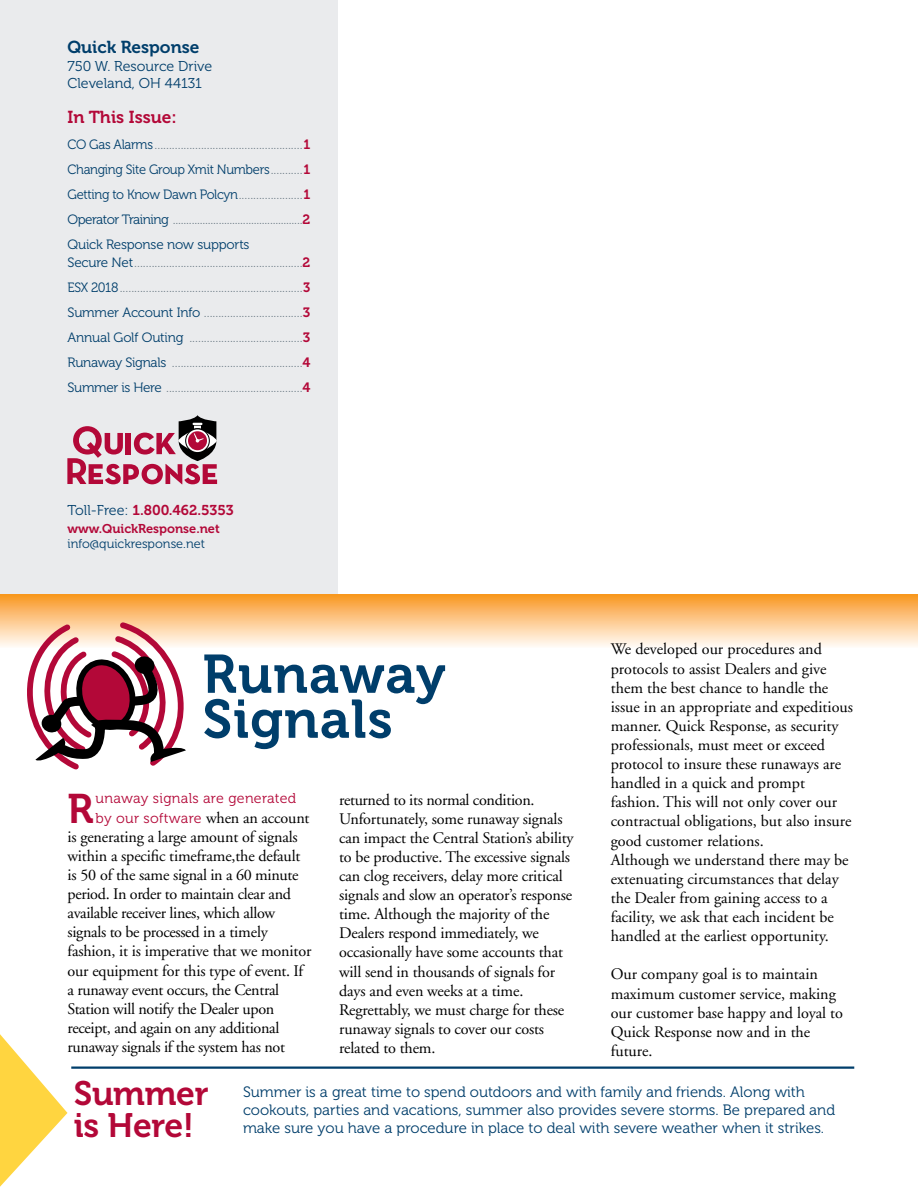
<style>
.page{position:relative;width:918px;height:1188px;background:#fff}
.page>*{position:absolute;margin:0;border:0;box-sizing:border-box;transform-origin:0 0}
.t1{font:54px/45px "Museo 700";letter-spacing:.015em;color:#003e6b}
.t2{font:41.25px "Museo 700";color:#b30838}
.t3{font:33.75px/31.5px "Museo 700";letter-spacing:-.01em;color:#b30838}
.t4{font:17.25px "Museo 700";color:#003e6b}
.t5{font:17.25px "Museo 700";color:#b30838}
.t6{font:16.2px/19px "Adobe Garamond";letter-spacing:-.01em;color:#000}
.t7{font:15px/18px "Museo 300";color:#003e6b}
.t8{font:14.25px/19px "Museo 300";letter-spacing:.02em;color:#b30838}
.t9{font:14.25px/17.1px "Museo 300";color:#003e6b}
.t10{font:14.25px "Museo 700";color:#b30838}
.t11{font:13.5px/25px "Museo 300";letter-spacing:-.025em;color:#72808a;text-align:justify}
.t12{font:12.75px "Museo 300";color:#003e6b}
.t13{font:12.75px "Museo 700";color:#b30838}
.s1{color:#003e6b}
.s2{font-family:"Museo 700";color:#b30838}
.s3{font-family:"Museo 300";color:#003e6b}
.s4{font-family:"Adobe Garamond";font-size:16.2px;color:#000}
</style>
<div class="page">
<div style="left:0;top:594px;width:918px;height:54px;background:linear-gradient(to bottom,#f99620,#fffbf7)"></div>
<div style="left:0;top:0;width:338px;height:594px;background:#eaebed"></div>
<svg style="left:68px;top:415px;width:149px;height:69px"></svg>
<svg style="left:0;top:1034px;width:68px;height:153px"></svg>
<hr style="left:71px;top:1066px;width:783px;height:3px;background:#003e6b">
<svg style="left:27px;top:618px;width:165px;height:152px"></svg>
<p class="t4" style="left:68px;top:38px;width:134px">Quick Response</p>
<p class="t9" style="left:68px;top:57px;width:146px">750 W. Resource Drive<br>Cleveland, OH 44131</p>
<p class="t5" style="left:68px;top:107px;width:111px">In This Issue:</p>
<p class="t11" style="left:67px;top:132px;width:245px"><span class="s1">CO Gas Alarms</span> ...................................................<span class="s2">1<br></span><span class="s1">Changing Site Group Xmit Numbers</span>...........<span class="s2">1<br></span><span class="s1">Getting to Know Dawn Polcyn</span>......................<span class="s2">1<br></span><span class="s1">Operator Training</span> ................................................<span class="s2">2<br></span><span class="s1">Quick Response now supports</span></p>
<p class="t11" style="left:67px;top:250px;width:245px"><span class="s1">Secure Net</span>..........................................................<span class="s2">2<br></span><span class="s1">ESX 2018</span>...............................................................<span class="s2">3<br></span><span class="s1">Summer Account Info</span> ..................................<span class="s2">3<br></span><span class="s1">Annual Golf Outing</span> .......................................<span class="s2">3<br></span><span class="s1">Runaway Signals</span> .............................................<span class="s2">4<br></span><span class="s1">Summer is Here</span> ...............................................<span class="s2">4</span></p>
<p class="t10" style="left:68px;top:502px;width:168px"><span class="s3">Toll-Free:</span> 1.800.462.5353</p>
<p class="t13" style="left:68px;top:522px;width:154px">www.QuickResponse.net</p>
<p class="t12" style="left:68px;top:537px;width:139px">info@quickresponse.net</p>
<h1 class="t1" style="left:202px;top:652px;width:245px">Runaway<br>Signals</h1>
<h2 class="t2" style="left:68px;top:785px;width:28px">R</h2>
<p class="t8" style="left:96px;top:789px;width:215px">unaway signals are generated by our software <span class="s4">when an account</span></p>
<p class="t6" style="left:68px;top:827px;width:245px">is generating a large amount of signals within a specific timeframe,the default is 50 of the same signal in a 60 minute period. In order to maintain clear and available receiver lines, which allow signals to be processed in a timely fashion, it is imperative that we monitor our equipment for this type of event. If a runaway event occurs, the Central Station will notify the Dealer upon receipt, and again on any additional runaway signals if the system has not</p>
<p class="t6" style="left:339px;top:790px;width:236px">returned to its normal condition.<br>Unfortunately, some runaway signals can impact the Central Station’s ability to be productive. The excessive signals can clog receivers, delay more critical signals and slow an operator’s response time. Although the majority of the Dealers respond immediately, we occasionally have some accounts that will send in thousands of signals for days and even weeks at a time.<br>Regrettably, we must charge for these runaway signals to cover our costs related to them.</p>
<p class="t6" style="left:611px;top:640px;width:244px">We developed our procedures and protocols to assist Dealers and give them the best chance to handle the issue in an appropriate and expeditious manner. Quick Response, as security professionals, must meet or exceed protocol to insure these runaways are handled in a quick and prompt fashion. This will not only cover our contractual obligations, but also insure good customer relations.<br>Although we understand there may be extenuating circumstances that delay the Dealer from gaining access to a facility, we ask that each incident be handled at the earliest opportunity.</p>
<p class="t6" style="left:611px;top:965px;width:234px">Our company goal is to maintain maximum customer service, making our customer base happy and loyal to<br>Quick Response now and in the future.</p>
<h3 class="t3" style="left:74px;top:1078px;width:136px">Summer is Here!</h3>
<p class="t7" style="left:243px;top:1083px;width:594px">Summer is a great time to spend outdoors and with family and friends. Along with cookouts, parties and vacations, summer also provides severe storms. Be prepared and make sure you have a procedure in place to deal with severe weather when it strikes.</p>
</div>
